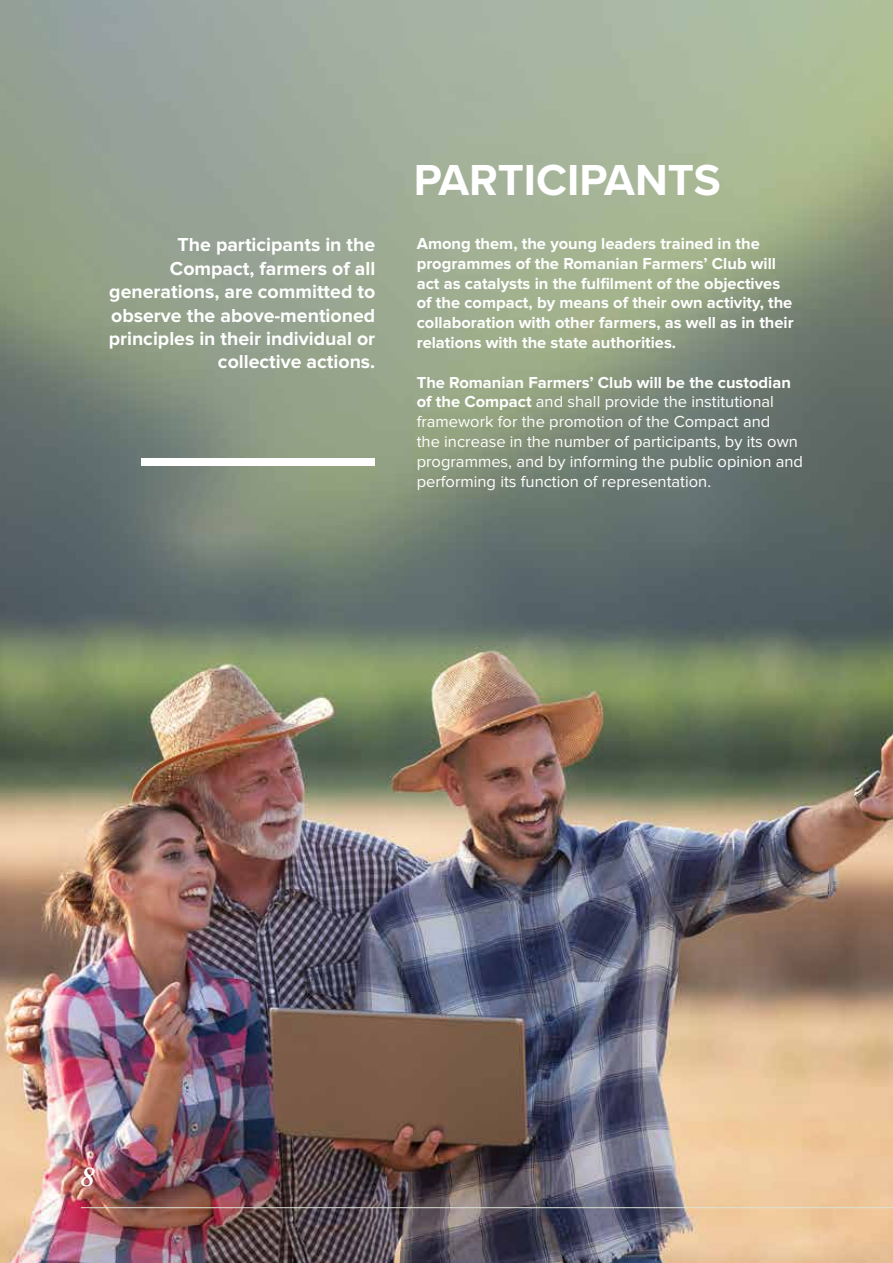
<style>
.page{position:relative;width:893px;height:1263px;background:#fff}
.page>*{position:absolute;margin:0;border:0;box-sizing:border-box;transform-origin:0 0}
.t1{font:700 45px "Proxima Nova A";color:#fff}
.t2{font:italic 700 27px "Baskerville BT";color:#fff}
.t3{font:700 19.5px/23.4px "Proxima Nova";color:#fff;text-align:right}
.t4{font:16.5px/19.8px "Proxima Nova";color:#fff}
.t5{font:700 16.5px/19.8px "Proxima Nova";color:#fff}
.s1{font-weight:700}
</style>
<div class="page">
<img style="left:0;top:0;width:893px;height:1263px">
<div style="left:141px;top:458px;width:234px;height:8px;background:#fff"></div>
<hr style="left:81px;top:1207px;width:812px;height:1px;background:#dce4d7">
<p class="t3" style="left:109px;top:234px;width:268px">The participants in the<br>Compact, farmers of all generations, are committed to observe the above-mentioned principles in their individual or collective actions.</p>
<h1 class="t1" style="left:414px;top:146px;width:308px">PARTICIPANTS</h1>
<p class="t5" style="left:417px;top:234px;width:378px">Among them, the young leaders trained in the programmes of the Romanian Farmers’ Club will act as catalysts in the fulfilment of the objectives of the compact, by means of their own activity, the collaboration with other farmers, as well as in their relations with the state authorities.</p>
<p class="t4" style="left:417px;top:373px;width:388px"><span class="s1">The Romanian Farmers’ Club will be the custodian of the Compact</span> and shall provide the institutional framework for the promotion of the Compact and<br>the increase in the number of participants, by its own programmes, and by informing the public opinion and performing its function of representation.</p>
<h2 class="t2" style="left:81px;top:1160px;width:16px">8</h2>
</div>
